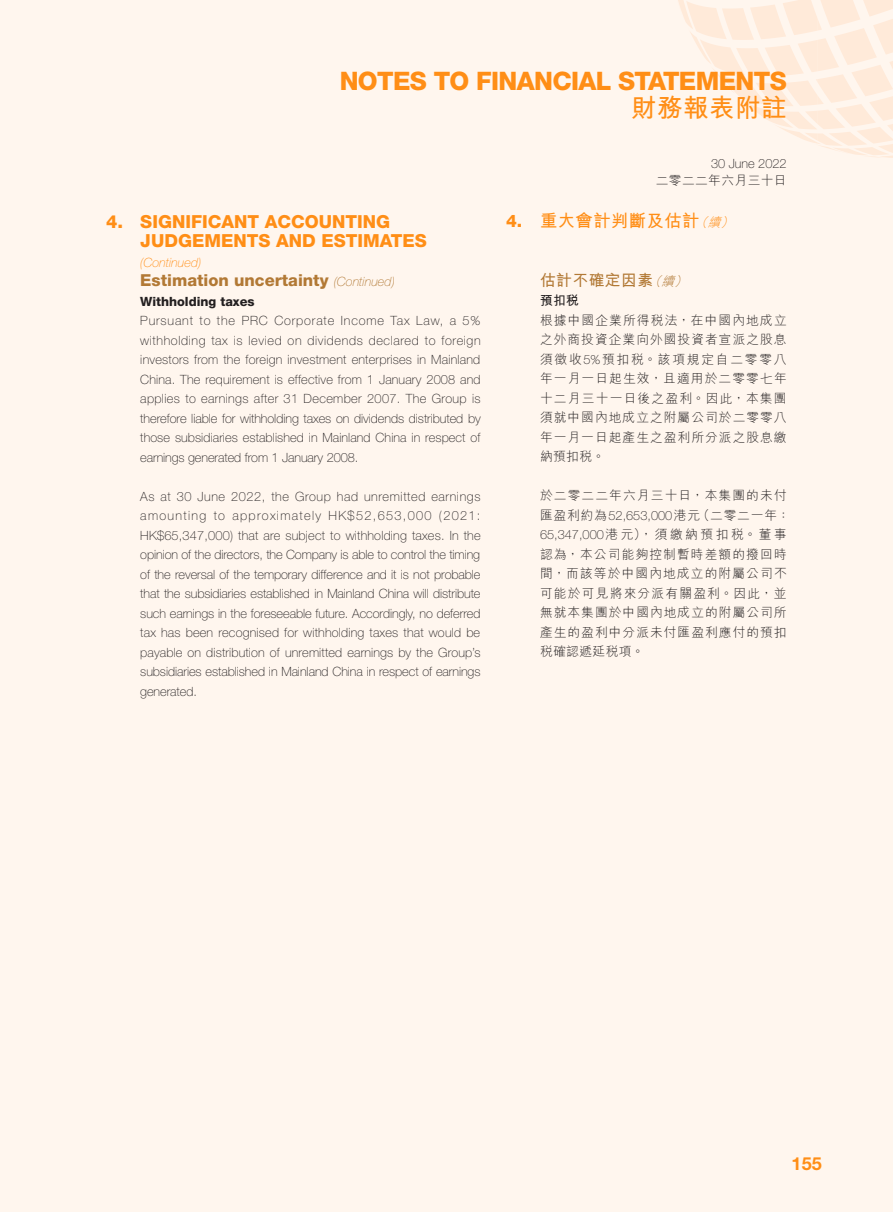
<style>
.page{position:relative;width:893px;height:1212px;background:#fff6ee}
.page>*{position:absolute;margin:0;border:0;box-sizing:border-box;transform-origin:0 0}
.t1{font:800 25.5px "Helvetica Neue LT Std";letter-spacing:-.025em;color:#ff8e16}
.t2{font:700 25.5px "M Hei HK";letter-spacing:.02em;color:#ff8e16}
.Subhead_1{font:800 18px/19.5px "Helvetica Neue LT Std";color:#ff8e16}
.t3{font:700 18px "Helvetica Neue LT Std";color:#ff8e16}
.副標題1{font:700 17.25px "M Hei HK";letter-spacing:.03em;color:#ff8e16}
.Subhead_2{font:800 16.5px "Helvetica Neue LT Std";color:#b27935}
.副標題2{font:700 15.75px "M Hei HK";letter-spacing:.03em;color:#b27935}
.Body_text{font:100 12.75px/19.5px "Helvetica Neue LT Std";letter-spacing:-.005em;color:#231f20;text-align:justify}
.內文{font:300 12.75px/19.5px "M Hei HK";letter-spacing:.08em;color:#231f20;text-align:justify}
.Subhead_3{font:800 12.75px "Helvetica Neue LT Std";color:#231f20}
.Subhead_1-2{font:italic 100 12.75px "Helvetica Neue LT Std";color:#ff8e16}
.內文-2{font:300 12.75px "M Hei HK";letter-spacing:.03em;color:#231f20}
.副標題3{font:700 12.75px "M Hei HK";color:#231f20}
.s1{font-weight:100;font-style:italic;font-size:12.75px}
.s2{font-family:"Helvetica Neue LT Std";font-weight:800}
.s3{font-weight:300;font-style:italic;font-size:12.75px}
.s4{font-family:"Helvetica Neue LT Std";font-weight:100}
</style>
<div class="page">
<svg style="left:678px;top:0;width:215px;height:158px"></svg>
<h1 class="t1" style="left:340px;top:66px;width:448px">NOTES TO FINANCIAL STATEMENTS</h1>
<h1 class="t2" style="left:631px;top:89px;width:157px">財務報表附註</h1>
<p class="Subhead_1" style="left:140px;top:211px;width:288px;text-indent:-34px">4. SIGNIFICANT ACCOUNTING<br>JUDGEMENTS AND ESTIMATES</p>
<p class="Subhead_1-2" style="left:140px;top:255px;width:62px">(Continued)</p>
<p class="Subhead_2" style="left:140px;top:270px;width:256px">Estimation uncertainty <span class="s1">(Continued)</span></p>
<p class="Subhead_3" style="left:140px;top:293px;width:116px">Withholding taxes</p>
<p class="Body_text" style="left:140px;top:311px;width:342px">Pursuant to the PRC Corporate Income Tax Law, a 5% withholding tax is levied on dividends declared to foreign investors from the foreign investment enterprises in Mainland China. The requirement is effective from 1 January 2008 and applies to earnings after 31 December 2007. The Group is therefore liable for withholding taxes on dividends distributed by those subsidiaries established in Mainland China in respect of earnings generated from 1 January 2008.</p>
<p class="Body_text" style="left:140px;top:486px;width:342px">As at 30 June 2022, the Group had unremitted earnings amounting to approximately HK$52,653,000 (2021:<br>HK$65,347,000) that are subject to withholding taxes. In the opinion of the directors, the Company is able to control the timing of the reversal of the temporary difference and it is not probable that the subsidiaries established in Mainland China will distribute such earnings in the foreseeable future. Accordingly, no deferred tax has been recognised for withholding taxes that would be payable on distribution of unremitted earnings by the Group’s subsidiaries established in Mainland China in respect of earnings generated.</p>
<p class="Body_text" style="left:711px;top:154px;width:77px">30 June 2022</p>
<p class="內文-2" style="left:656px;top:174px;width:132px">二零二二年六月三十日</p>
<p class="副標題1" style="left:506px;top:208px;width:232px"><span class="s2">4.</span> 重大會計判斷及估計<span class="s3">（續）</span></p>
<p class="副標題2" style="left:540px;top:269px;width:152px">估計不確定因素<span class="s3">（續）</span></p>
<p class="副標題3" style="left:540px;top:291px;width:41px">預扣稅</p>
<p class="內文" style="left:540px;top:310px;width:248px">根據中國企業所得稅法，在中國內地成立之外商投資企業向外國投資者宣派之股息須徵收<span class="s4">5%</span>預扣稅。該項規定自二零零八年一月一日起生效，且適用於二零零七年十二月三十一日後之盈利。因此，本集團須就中國內地成立之附屬公司於二零零八年一月一日起產生之盈利所分派之股息繳納預扣稅。</p>
<p class="內文" style="left:540px;top:486px;width:251px;text-align:left">於二零二二年六月三十日，本集團的未付匯盈利約為<span class="s4">52,653,000</span>港元（二零二一年：<br><span class="s4">65,347,000</span>港元），須繳納預扣稅。董事認為，本公司能夠控制暫時差額的撥回時間，而該等於中國內地成立的附屬公司不可能於可見將來分派有關盈利。因此，並無就本集團於中國內地成立的附屬公司所產生的盈利中分派未付匯盈利應付的預扣稅確認遞延稅項。</p>
<h2 class="t3" style="left:792px;top:1152px;width:32px">155</h2>
</div>
